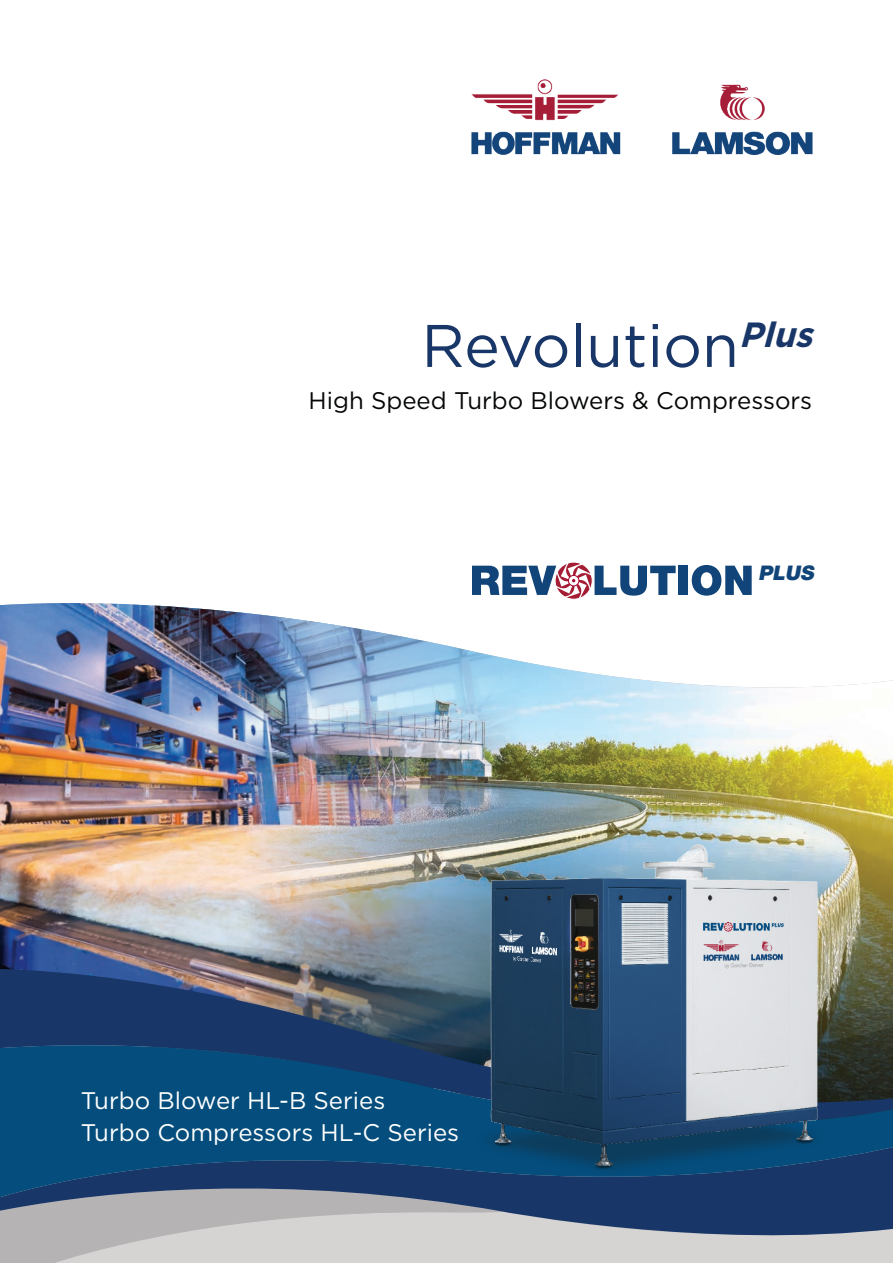
<style>
.page{position:relative;width:893px;height:1263px;background:#fff}
.page>*{position:absolute;margin:0;border:0;box-sizing:border-box;transform-origin:0 0}
.t1{font:60px "Gotham";color:#183667}
.t2{font:24px/32.1px "Gotham";color:#fff}
.t3{font:24px "Gotham";color:#040607}
.t4{font:italic 900 20.25px "Helvetica Neue LT Std";color:#114478}
</style>
<div class="page">
<img style="left:600px;top:674px;width:293px;height:265px">
<img style="left:0;top:603px;width:600px;height:336px">
<div style="left:504px;top:1250px;width:389px;height:13px;background:#d6d3d3"></div>
<svg style="left:0;top:1250px;width:504px;height:13px;background:#d1cece"></svg>
<img style="left:0;top:939px;width:893px;height:30px">
<img style="left:0;top:969px;width:893px;height:72px">
<svg style="left:0;top:1201px;width:893px;height:49px;background:#9aa0ad"></svg>
<svg style="left:0;top:1041px;width:893px;height:160px;background:#124873"></svg>
<img style="left:471px;top:79px;width:341px;height:76px">
<div style="left:679px;top:566px;width:9px;height:29px;background:#114478"></div>
<svg style="left:692px;top:565px;width:60px;height:31px"></svg>
<svg style="left:472px;top:562px;width:204px;height:37px"></svg>
<img style="left:474px;top:816px;width:364px;height:376px">
<p class="t1" style="left:421px;top:307px;width:405px">Revolution<sup>Plus</sup></p>
<p class="t3" style="left:309px;top:385px;width:505px">High Speed Turbo Blowers &amp; Compressors</p>
<p class="t2" style="left:81px;top:1084px;width:380px">Turbo Blower HL-B Series<br>Turbo Compressors HL-C Series</p>
<p class="t4" style="left:758px;top:561px;width:61px">PLUS</p>
</div>
